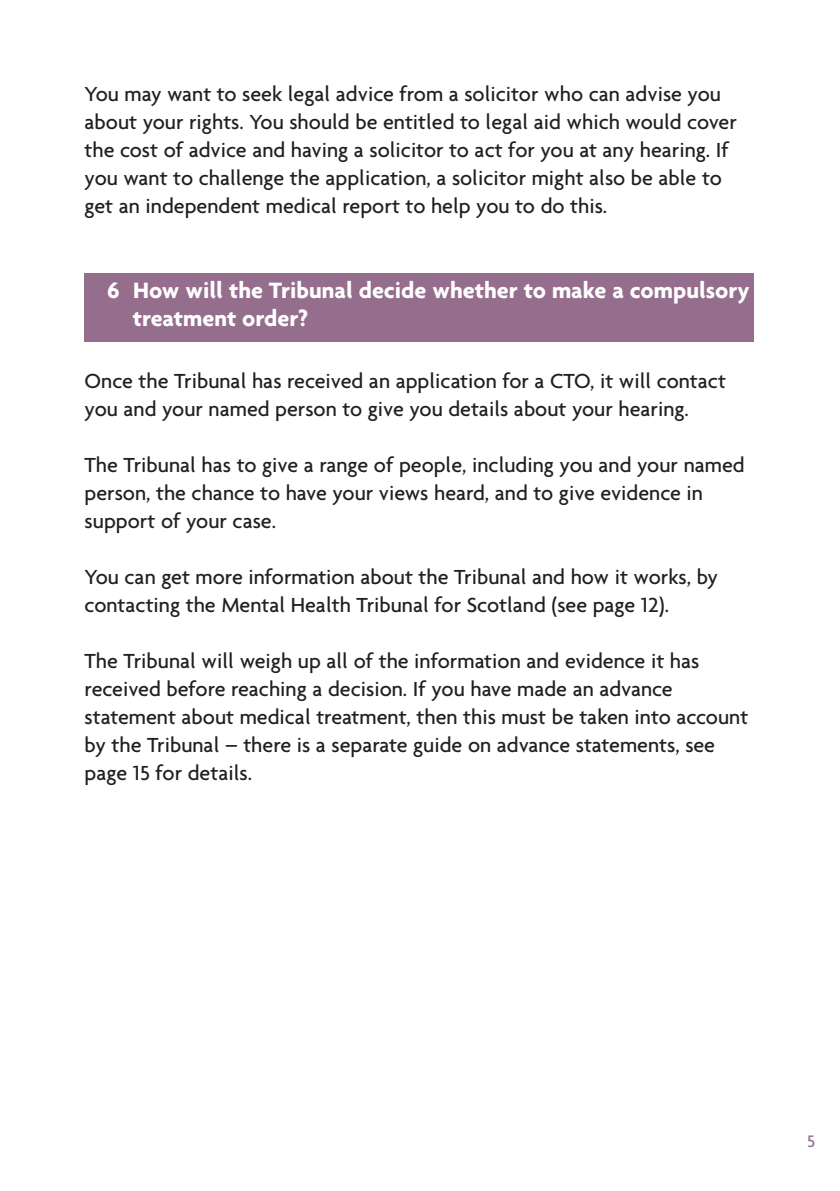
<style>
.page{position:relative;width:840px;height:1191px;background:#fff}
.page>*{position:absolute;margin:0;border:0;box-sizing:border-box;transform-origin:0 0}
.t1{font:700 24px/28px "Agenda";color:#fff}
.t2{font:500 22px/28px "Agenda";color:#231f20}
.t3{font:500 18px "Agenda";color:#956e8e}
</style>
<div class="page">
<div style="left:85px;top:273px;width:668px;height:68px;background:#956e8e"></div>
<p class="t2" style="left:85px;top:82px;width:653px">You may want to seek legal advice from a solicitor who can advise you about your rights. You should be entitled to legal aid which would cover the cost of advice and having a solicitor to act for you at any hearing. If you want to challenge the application, a solicitor might also be able to get an independent medical report to help you to do this.</p>
<p class="t1" style="left:133px;top:278px;width:618px;text-indent:-26px">6 How will the Tribunal decide whether to make a compulsory treatment order?</p>
<p class="t2" style="left:85px;top:368px;width:642px">Once the Tribunal has received an application for a CTO, it will contact you and your named person to give you details about your hearing.</p>
<p class="t2" style="left:85px;top:452px;width:661px">The Tribunal has to give a range of people, including you and your named person, the chance to have your views heard, and to give evidence in support of your case.</p>
<p class="t2" style="left:85px;top:564px;width:634px">You can get more information about the Tribunal and how it works, by contacting the Mental Health Tribunal for Scotland (see page 12).</p>
<p class="t2" style="left:85px;top:648px;width:664px">The Tribunal will weigh up all of the information and evidence it has received before reaching a decision. If you have made an advance statement about medical treatment, then this must be taken into account by the Tribunal – there is a separate guide on advance statements, see page 15 for details.</p>
<p class="t3" style="left:806px;top:1134px;width:10px">5</p>
</div>
